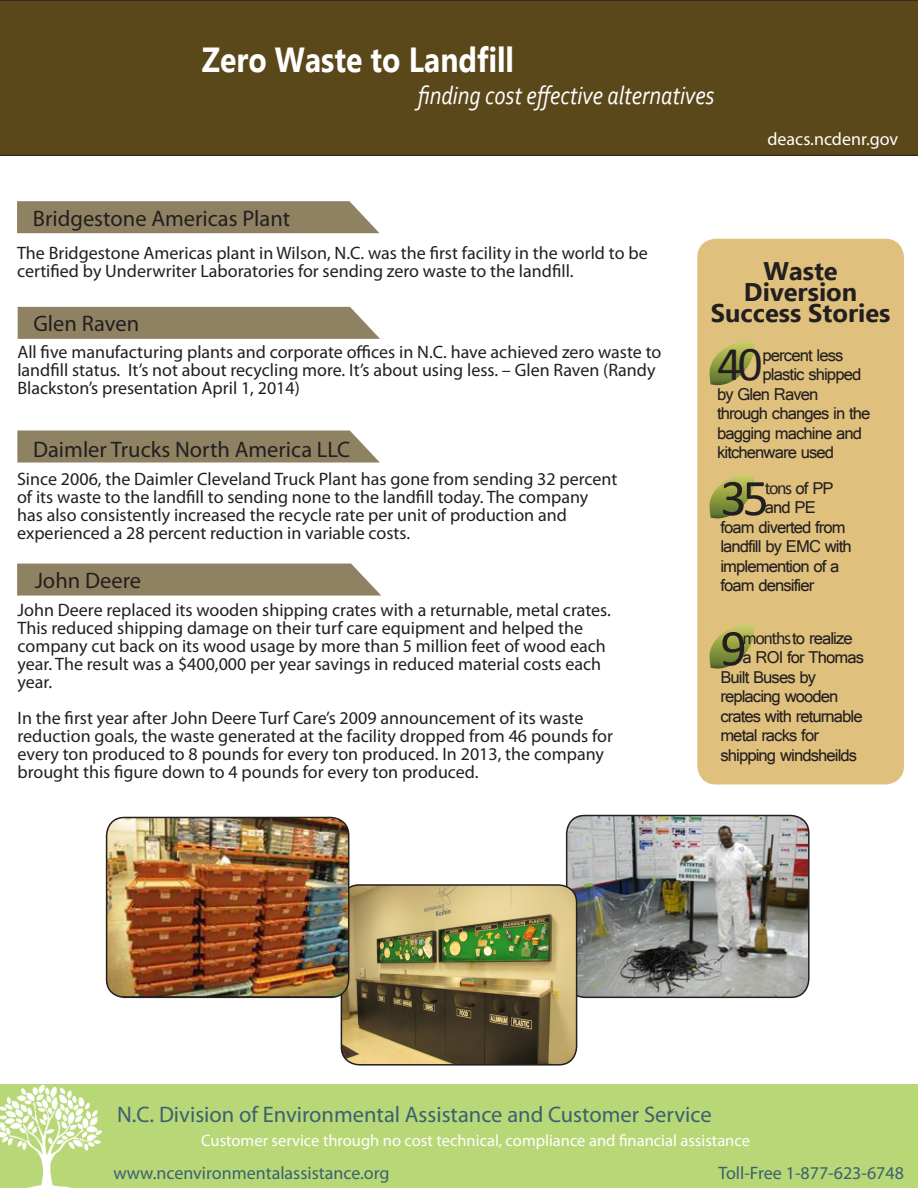
<style>
.page{position:relative;width:918px;height:1188px;background:#fff}
.page>*{position:absolute;margin:0;border:0;box-sizing:border-box;transform-origin:0 0}
.t1{font:52.05px "Calibri";color:#231f20}
.t2{font:48.75px "Calibri";color:#231f20}
.t3{font:700 34.8px "Lao UI";color:#fff;scale:.86 1}
.t4{font:italic 26.1px "Corbel";color:#fff;scale:.86 1}
.t5{font:700 25.5px/21px "Ebrima";color:#231f20;text-align:center}
.copy{font:22.5px "Myriad Pro";color:#231f20}
.t6{font:22.5px "Myriad Pro";color:#3c6170}
.copy-2{font:18px/18px "Myriad Pro";color:#231f20}
.t7{font:18px "Gautami";letter-spacing:-.05em;color:#231f20}
.t8{font:18px "Myriad Pro";color:#3c6170}
.t9{font:18px "Myriad Pro";color:#fff}
.t10{font:18px "Calibri";color:#231f20}
.t11{font:16.5px "Myriad Pro";color:#fff}
.s1{font-family:"Gautami"}
.s2{font-family:"Calibri"}
</style>
<div class="page">
<div style="left:0;top:1084px;width:918px;height:104px;background:#b8d777"></div>
<img style="left:0;top:1085px;width:102px;height:103px">
<div style="left:0;top:0;width:918px;height:156px;background:#5a471a"></div>
<img style="left:567px;top:816px;width:242px;height:181px">
<div style="left:566px;top:815px;width:244px;height:183px;border:2px solid #231f20;border-radius:18px"></div>
<svg style="left:18px;top:307px;width:362px;height:32px;background:#938769"></svg>
<svg style="left:17px;top:564px;width:364px;height:32px;background:#94886b"></svg>
<svg style="left:17px;top:430px;width:363px;height:33px;background:#968a6e"></svg>
<div style="left:698px;top:239px;width:205px;height:545px;background:#dfc07d;border-radius:18px"></div>
<div style="left:697px;top:239px;width:207px;height:545px;border:2px solid #dfc07d;border-radius:18px"></div>
<div style="left:17px;top:201px;width:362px;height:32px;background:#8f8263"></div>
<img style="left:341px;top:885px;width:236px;height:180px">
<div style="left:341px;top:884px;width:236px;height:182px;border:2px solid #231f20;border-radius:18px"></div>
<img style="left:107px;top:817px;width:242px;height:179px">
<div style="left:106px;top:817px;width:243px;height:181px;border:2px solid #231f20;border-radius:18px"></div>
<svg style="left:709px;top:341px;width:45px;height:45px"></svg>
<svg style="left:709px;top:474px;width:45px;height:45px"></svg>
<svg style="left:709px;top:624px;width:45px;height:45px"></svg>
<h3 class="t3" style="left:202px;top:36px;width:365px">Zero Waste to Landfill</h3>
<h3 class="t4" style="left:418px;top:79px;width:346px">finding cost effective alternatives</h3>
<p class="t9" style="left:767px;top:128px;width:132px">deacs.ncdenr.gov</p>
<p class="copy" style="left:33px;top:204px;width:259px">Bridgestone Americas Plant</p>
<p class="copy-2" style="left:17px;top:243px;width:632px">The Bridgestone Americas plant in Wilson, N.C. was the first facility in the world to be certified by Underwriter Laboratories for sending zero waste to the landfill.</p>
<p class="copy" style="left:33px;top:309px;width:107px">Glen Raven</p>
<p class="copy-2" style="left:17px;top:343px;width:646px">All five manufacturing plants and corporate offices in N.C. have achieved zero waste to landfill status. It’s not about recycling more. It’s about using less. – Glen Raven (Randy<br>Blackston’s presentation April 1, 2014)</p>
<p class="copy" style="left:33px;top:435px;width:319px">Daimler Trucks North America LLC</p>
<p class="copy-2" style="left:17px;top:470px;width:602px">Since 2006, the Daimler Cleveland Truck Plant has gone from sending 32 percent of its waste to the landfill to sending none to the landfill today. The company has also consistently increased the recycle rate per unit of production and experienced a 28 percent reduction in variable costs.</p>
<p class="copy" style="left:35px;top:566px;width:108px">John Deere</p>
<p class="copy-2" style="left:18px;top:600px;width:595px">John Deere replaced its wooden shipping crates with a returnable, metal crates.<br>This reduced shipping damage on their turf care equipment and helped the company cut back on its wood usage by more than 5 million feet of wood each year. The result was a $400,000 per year savings in reduced material costs each year.</p>
<p class="copy-2" style="left:18px;top:708px;width:597px">In the first year after John Deere Turf Care’s 2009 announcement of its waste reduction goals, the waste generated at the facility dropped from 46 pounds for every ton produced to 8 pounds for every ton produced. In 2013, the company brought this figure down to 4 pounds for every ton produced.</p>
<p class="t5" style="left:711px;top:262px;width:181px">Waste<br>Diversion<br>Success Stories</p>
<p class="t2" style="left:717px;top:333px;width:47px">40</p>
<p class="t7" style="left:763px;top:344px;width:82px">percent less</p>
<p class="t7" style="left:763px;top:363px;width:100px">plastic shipped</p>
<p class="t7" style="left:717px;top:383px;width:103px">by Glen Raven</p>
<p class="t7" style="left:717px;top:402px;width:155px">through changes in the</p>
<p class="t7" style="left:717px;top:422px;width:147px">bagging machine and</p>
<p class="t7" style="left:717px;top:441px;width:119px">kitchenware used</p>
<p class="t1" style="left:720px;top:465px;width:50px">35</p>
<p class="t10" style="left:765px;top:476px;width:70px">tons <span class="s1">of PP</span></p>
<p class="t7" style="left:765px;top:496px;width:53px">and PE</p>
<p class="t7" style="left:720px;top:516px;width:127px">foam diverted from</p>
<p class="t7" style="left:720px;top:535px;width:133px">landfill by EMC with</p>
<p class="t7" style="left:720px;top:555px;width:121px">implemention of a</p>
<p class="t7" style="left:720px;top:574px;width:95px">foam densifier</p>
<p class="t1" style="left:720px;top:615px;width:28px">9</p>
<p class="t7" style="left:743px;top:627px;width:112px"><span class="s2">months</span> to realize</p>
<p class="t7" style="left:743px;top:647px;width:123px">a ROI for Thomas</p>
<p class="t7" style="left:720px;top:666px;width:97px">Built Buses by</p>
<p class="t7" style="left:720px;top:686px;width:120px">replacing wooden</p>
<p class="t7" style="left:720px;top:705px;width:144px">crates with returnable</p>
<p class="t7" style="left:720px;top:725px;width:100px">metal racks for</p>
<p class="t7" style="left:720px;top:744px;width:138px">shipping windsheilds</p>
<p class="t6" style="left:117px;top:1100px;width:596px">N.C. Division of Environmental Assistance and Customer Service</p>
<p class="t11" style="left:201px;top:1130px;width:550px">Customer service through no cost technical, compliance and financial assistance</p>
<p class="t8" style="left:113px;top:1162px;width:278px">www.ncenvironmentalassistance.org</p>
<p class="t8" style="left:718px;top:1162px;width:187px">Toll-Free 1-877-623-6748</p>
</div>
